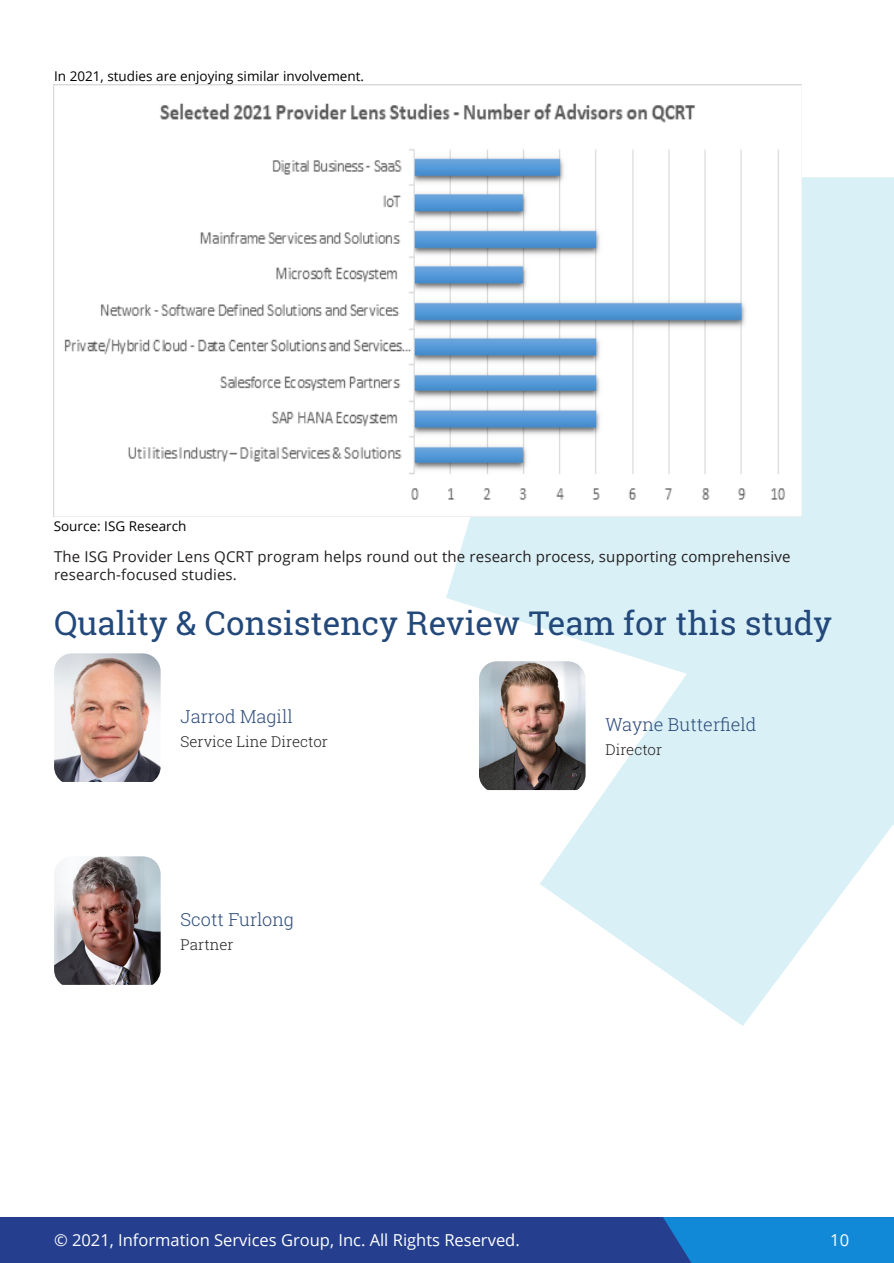
<style>
.page{position:relative;width:894px;height:1263px;background:#fff}
.page>*{position:absolute;margin:0;border:0;box-sizing:border-box;transform-origin:0 0}
.t1{font:33px "Roboto Slab";color:#23487a}
.t2{font:300 18px "Roboto Slab";color:#2b4a79}
.t3{font:16.5px "Open Sans";color:#fff}
.Body_Copy{font:15px/18px "Open Sans";letter-spacing:.01em;color:#231f20}
.t4{font:300 15px "Roboto Slab";color:#231f20}
.t5{font:13.5px "Open Sans";color:#000}
</style>
<div class="page">
<div style="left:0;top:1217px;width:893px;height:46px;background:#253f8e"></div>
<div style="left:663px;top:1217px;width:230px;height:46px;background:#1289d7"></div>
<svg style="left:446px;top:177px;width:447px;height:849px;fill:#d9f0f6"></svg>
<img style="left:54px;top:84px;width:746px;height:432px">
<img style="left:54px;top:653px;width:107px;height:129px">
<img style="left:479px;top:661px;width:106px;height:129px">
<img style="left:54px;top:856px;width:107px;height:129px">
<p class="t5" style="left:54px;top:67px;width:311px">In 2021, studies are enjoying similar involvement.</p>
<p class="t5" style="left:54px;top:516px;width:134px">Source: ISG Research</p>
<p class="Body_Copy" style="left:54px;top:547px;width:737px">The ISG Provider Lens QCRT program helps round out the research process, supporting comprehensive research-focused studies.</p>
<p class="t1" style="left:54px;top:600px;width:779px">Quality &amp; Consistency Review Team for this study</p>
<p class="t2" style="left:180px;top:704px;width:114px">Jarrod Magill</p>
<p class="t4" style="left:180px;top:731px;width:149px">Service Line Director</p>
<p class="t2" style="left:180px;top:907px;width:115px">Scott Furlong</p>
<p class="t4" style="left:180px;top:934px;width:54px">Partner</p>
<p class="t2" style="left:605px;top:712px;width:153px">Wayne Butterfield</p>
<p class="t4" style="left:605px;top:739px;width:58px">Director</p>
<p class="t3" style="left:54px;top:1229px;width:467px">© 2021, Information Services Group, Inc. All Rights Reserved.</p>
<p class="t3" style="left:830px;top:1229px;width:20px">10</p>
</div>
